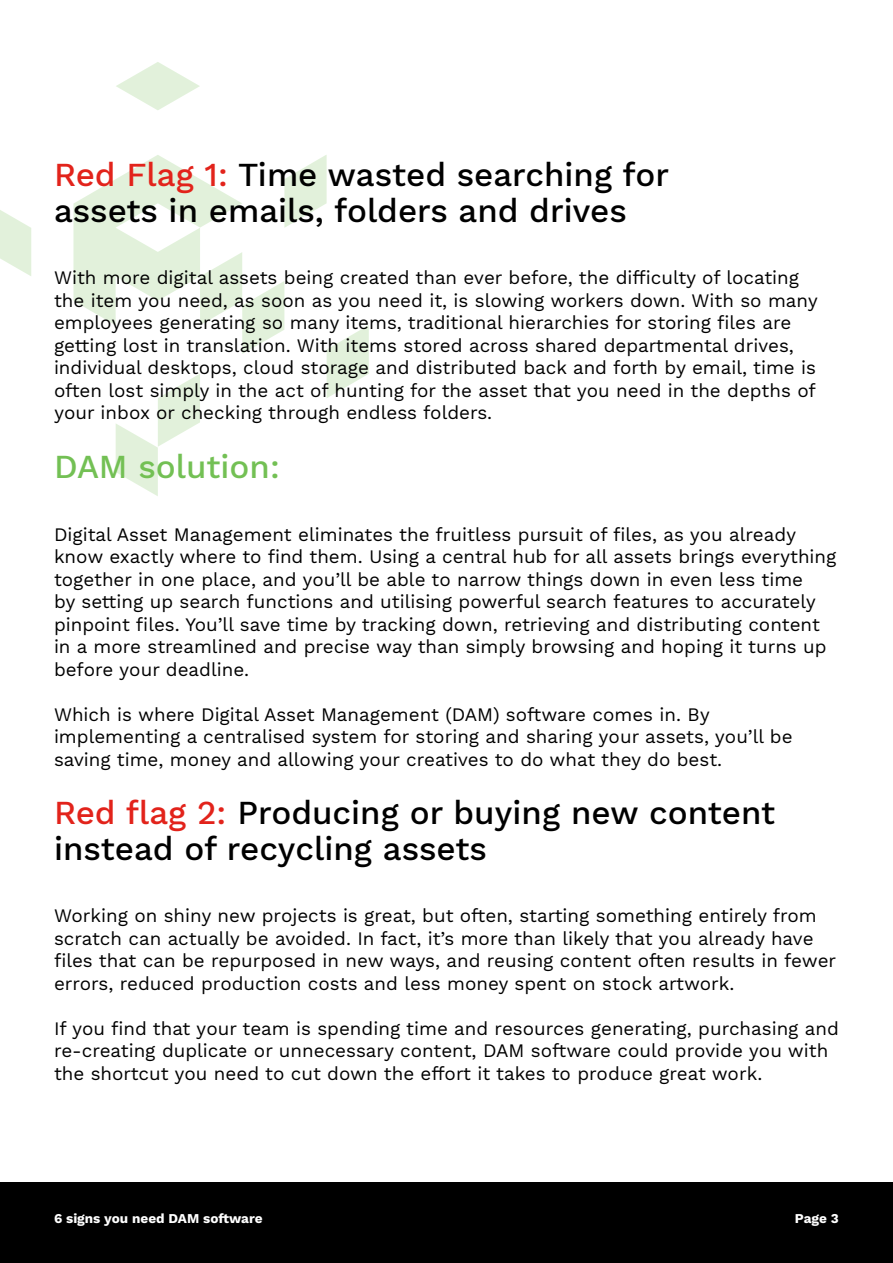
<style>
.page{position:relative;width:893px;height:1263px;background:#fff}
.page>*{position:absolute;margin:0;border:0;box-sizing:border-box;transform-origin:0 0}
.t1{font:500 33px/36px "Work Sans";color:#000}
.t2{font:500 33px "Work Sans";color:#73c054}
.t3{font:18.75px/22.5px "Work Sans";color:#000}
.t4{font:700 13.5px "Work Sans";color:#fff}
.s1{color:#e2231b}
</style>
<div class="page">
<svg style="left:0;top:210px;width:31px;height:66px"></svg>
<svg style="left:73px;top:155px;width:296px;height:341px"></svg>
<svg style="left:116px;top:62px;width:84px;height:48px"></svg>
<div style="left:0;top:1182px;width:893px;height:81px;background:#000"></div>
<h1 class="t1" style="left:54px;top:158px;width:616px"><span class="s1">Red Flag 1:</span> Time wasted searching for assets in emails, folders and drives</h1>
<p class="t3" style="left:54px;top:267px;width:765px">With more digital assets being created than ever before, the difficulty of locating the item you need, as soon as you need it, is slowing workers down. With so many employees generating so many items, traditional hierarchies for storing files are getting lost in translation. With items stored across shared departmental drives, individual desktops, cloud storage and distributed back and forth by email, time is often lost simply in the act of hunting for the asset that you need in the depths of your inbox or checking through endless folders.</p>
<h1 class="t2" style="left:54px;top:448px;width:227px">DAM solution:</h1>
<p class="t3" style="left:54px;top:524px;width:784px">Digital Asset Management eliminates the fruitless pursuit of files, as you already know exactly where to find them. Using a central hub for all assets brings everything together in one place, and you’ll be able to narrow things down in even less time<br>by setting up search functions and utilising powerful search features to accurately pinpoint files. You’ll save time by tracking down, retrieving and distributing content in a more streamlined and precise way than simply browsing and hoping it turns up before your deadline.</p>
<p class="t3" style="left:54px;top:704px;width:740px">Which is where Digital Asset Management (DAM) software comes in. By implementing a centralised system for storing and sharing your assets, you’ll be saving time, money and allowing your creatives to do what they do best.</p>
<h1 class="t1" style="left:54px;top:796px;width:723px"><span class="s1">Red flag 2:</span> Producing or buying new content instead of recycling assets</h1>
<p class="t3" style="left:54px;top:905px;width:784px">Working on shiny new projects is great, but often, starting something entirely from scratch can actually be avoided. In fact, it’s more than likely that you already have files that can be repurposed in new ways, and reusing content often results in fewer errors, reduced production costs and less money spent on stock artwork.</p>
<p class="t3" style="left:54px;top:1018px;width:786px">If you find that your team is spending time and resources generating, purchasing and re-creating duplicate or unnecessary content, DAM software could provide you with the shortcut you need to cut down the effort it takes to produce great work.</p>
<p class="t4" style="left:54px;top:1210px;width:210px">6 signs you need DAM software</p>
<p class="t4" style="left:795px;top:1210px;width:46px">Page 3</p>
</div>
